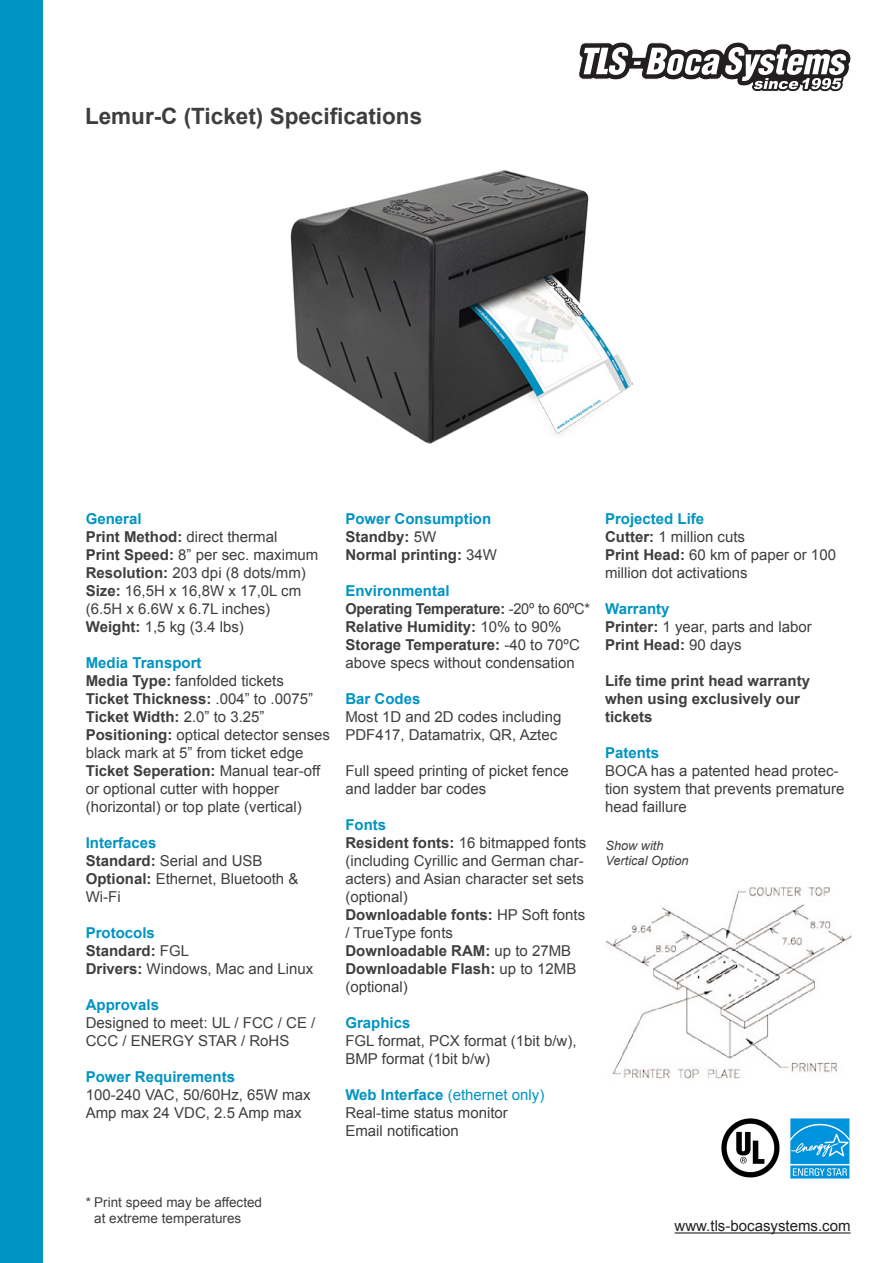
<style>
.page{position:relative;width:893px;height:1263px;background:#fff}
.page>*{position:absolute;margin:0;border:0;box-sizing:border-box;transform-origin:0 0}
.t1{font:700 22.5px "Arial";color:#3e3e3f}
.t2{font:15px/18px "Arial";color:#3e3e3f}
.t3{font:700 15px/18px "Arial";color:#3e3e3f}
.t4{font:700 15px "Arial";color:#0094c3}
.t5{font:15px "Arial";color:#0094c3}
.t6{font:15px "Arial";color:#231f20}
.t7{font:13.5px/16.2px "Arial";color:#3e3e3f}
.t8{font:italic 12.75px "Arial";color:#3e3e3f}
.s1{font-weight:700}
.s2{font-weight:400}
</style>
<div class="page">
<hr style="left:675px;top:1232px;width:175px;height:1px;background:#231f20">
<div style="left:0;top:0;width:43px;height:1263px;background:#0094c3"></div>
<svg style="left:578px;top:42px;width:273px;height:50px"></svg>
<img style="left:290px;top:170px;width:343px;height:274px">
<img style="left:606px;top:886px;width:246px;height:193px">
<img style="left:721px;top:1118px;width:59px;height:60px">
<img style="left:790px;top:1118px;width:60px;height:60px">
<p class="t1" style="left:85px;top:102px;width:339px">Lemur-C (Ticket) Specifications</p>
<p class="t4" style="left:86px;top:509px;width:57px">General</p>
<p class="t2" style="left:86px;top:528px;width:193px"><span class="s1">Print Method:</span> direct thermal</p>
<p class="t2" style="left:86px;top:546px;width:234px"><span class="s1">Print Speed:</span> 8” per sec. maximum</p>
<p class="t2" style="left:86px;top:564px;width:222px"><span class="s1">Resolution:</span> 203 dpi (8 dots/mm)</p>
<p class="t2" style="left:86px;top:582px;width:217px"><span class="s1">Size:</span> 16,5H x 16,8W x 17,0L cm (6.5H x 6.6W x 6.7L inches)</p>
<p class="t2" style="left:86px;top:618px;width:160px"><span class="s1">Weight:</span> 1,5 kg (3.4 lbs)</p>
<p class="t4" style="left:86px;top:653px;width:117px">Media Transport</p>
<p class="t2" style="left:86px;top:672px;width:200px"><span class="s1">Media Type:</span> fanfolded tickets</p>
<p class="t3" style="left:86px;top:690px;width:229px">Ticket Thickness: <span class="s2">.004” to .0075”</span></p>
<p class="t3" style="left:86px;top:708px;width:180px">Ticket Width: <span class="s2">2.0” to 3.25”</span></p>
<p class="t2" style="left:86px;top:726px;width:246px"><span class="s1">Positioning:</span> optical detector senses black mark at 5” from ticket edge</p>
<p class="t2" style="left:86px;top:762px;width:236px"><span class="s1">Ticket Seperation:</span> Manual tear-off or optional cutter with hopper</p>
<p class="t2" style="left:86px;top:798px;width:217px">(horizontal) or top plate (vertical)</p>
<p class="t4" style="left:86px;top:833px;width:72px">Interfaces</p>
<p class="t2" style="left:86px;top:852px;width:178px"><span class="s1">Standard:</span> Serial and USB</p>
<p class="t2" style="left:86px;top:870px;width:214px"><span class="s1">Optional:</span> Ethernet, Bluetooth &amp;<br>Wi-Fi</p>
<p class="t4" style="left:86px;top:923px;width:71px">Protocols</p>
<p class="t3" style="left:86px;top:942px;width:105px">Standard: <span class="s2">FGL</span></p>
<p class="t2" style="left:86px;top:960px;width:229px"><span class="s1">Drivers:</span> Windows, Mac and Linux</p>
<p class="t4" style="left:86px;top:995px;width:75px">Approvals</p>
<p class="t2" style="left:86px;top:1014px;width:231px">Designed to meet: UL / FCC / CE /<br>CCC / ENERGY STAR / RoHS</p>
<p class="t4" style="left:86px;top:1067px;width:151px">Power Requirements</p>
<p class="t2" style="left:86px;top:1086px;width:226px">100-240 VAC, 50/60Hz, 65W max</p>
<p class="t2" style="left:86px;top:1104px;width:217px">Amp max 24 VDC, 2.5 Amp max</p>
<p class="t4" style="left:345px;top:509px;width:147px">Power Consumption</p>
<p class="t3" style="left:345px;top:528px;width:92px">Standby: <span class="s2">5W</span></p>
<p class="t3" style="left:345px;top:546px;width:153px">Normal printing: <span class="s2">34W</span></p>
<p class="t4" style="left:345px;top:581px;width:106px">Environmental</p>
<p class="t3" style="left:345px;top:600px;width:246px">Operating Temperature: <span class="s2">-20º to 60ºC*</span></p>
<p class="t3" style="left:345px;top:618px;width:217px">Relative Humidity: <span class="s2">10% to 90%</span></p>
<p class="t3" style="left:345px;top:636px;width:236px">Storage Temperature: <span class="s2">-40 to 70ºC</span></p>
<p class="t2" style="left:345px;top:654px;width:231px">above specs without condensation</p>
<p class="t4" style="left:345px;top:689px;width:77px">Bar Codes</p>
<p class="t2" style="left:345px;top:708px;width:217px">Most 1D and 2D codes including<br>PDF417, Datamatrix, QR, Aztec</p>
<p class="t2" style="left:345px;top:762px;width:225px">Full speed printing of picket fence and ladder bar codes</p>
<p class="t4" style="left:345px;top:815px;width:42px">Fonts</p>
<p class="t2" style="left:345px;top:834px;width:242px"><span class="s1">Resident fonts:</span> 16 bitmapped fonts (including Cyrillic and German char&shy;acters) and Asian character set sets (optional)</p>
<p class="t2" style="left:345px;top:906px;width:241px"><span class="s1">Downloadable fonts:</span> HP Soft fonts / TrueType fonts</p>
<p class="t3" style="left:345px;top:942px;width:227px">Downloadable RAM: <span class="s2">up to 27MB</span></p>
<p class="t3" style="left:345px;top:960px;width:232px">Downloadable Flash: <span class="s2">up to 12MB (optional)</span></p>
<p class="t4" style="left:345px;top:1013px;width:67px">Graphics</p>
<p class="t2" style="left:345px;top:1032px;width:233px">FGL format, PCX format (1bit b/w),<br>BMP format (1bit b/w)</p>
<p class="t5" style="left:345px;top:1085px;width:200px"><span class="s1">Web Interface</span> (ethernet only)</p>
<p class="t2" style="left:345px;top:1104px;width:164px">Real-time status monitor</p>
<p class="t2" style="left:345px;top:1122px;width:115px">Email notification</p>
<p class="t4" style="left:605px;top:509px;width:101px">Projected Life</p>
<p class="t2" style="left:605px;top:528px;width:142px"><span class="s1">Cutter:</span> 1 million cuts</p>
<p class="t2" style="left:605px;top:546px;width:232px"><span class="s1">Print Head:</span> 60 km of paper or 100 million dot activations</p>
<p class="t4" style="left:605px;top:599px;width:66px">Warranty</p>
<p class="t2" style="left:605px;top:618px;width:208px"><span class="s1">Printer:</span> 1 year, parts and labor</p>
<p class="t3" style="left:605px;top:636px;width:138px">Print Head: <span class="s2">90 days</span></p>
<p class="t3" style="left:605px;top:672px;width:207px">Life time print head warranty when using exclusively our tickets</p>
<p class="t4" style="left:605px;top:743px;width:56px">Patents</p>
<p class="t2" style="left:605px;top:762px;width:241px">BOCA has a patented head protec&shy;tion system that prevents premature head faillure</p>
<p class="t8" style="left:605px;top:837px;width:60px">Show with</p>
<p class="t8" style="left:605px;top:852px;width:85px">Vertical Option</p>
<p class="t7" style="left:94px;top:1194px;width:169px;text-indent:-9px">* Print speed may be affected at extreme temperatures</p>
<p class="t6" style="left:675px;top:1216px;width:177px">www.tls-bocasystems.com</p>
</div>
